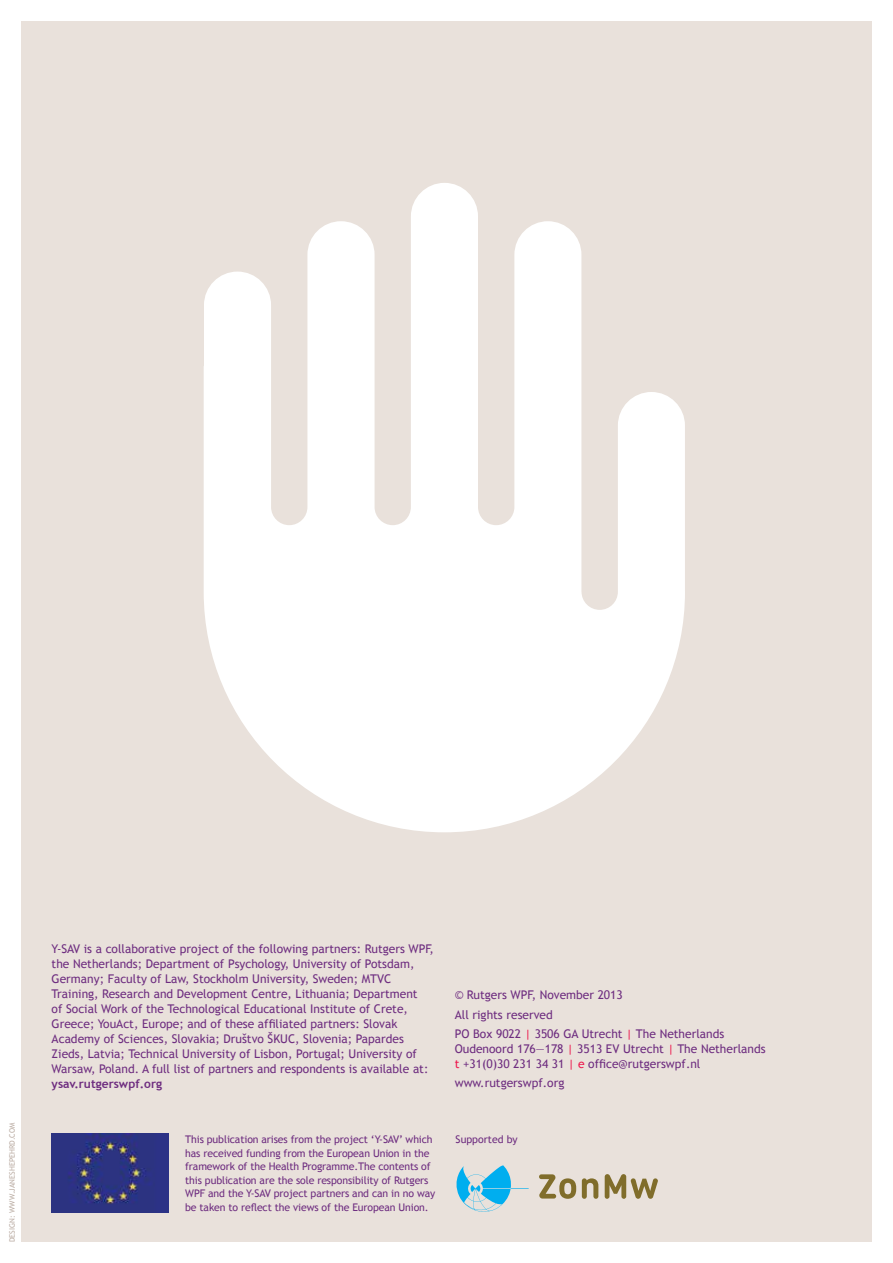
<style>
.page{position:relative;width:893px;height:1263px;background:#fff}
.page>*{position:absolute;margin:0;border:0;box-sizing:border-box;transform-origin:0 0}
.t1{font:12px/15px "Trebuchet MS";color:#6e2d80}
.t2{font:700 12px "Trebuchet MS";color:#6e2d80}
.t3{font:10.5px/13.5px "Trebuchet MS";letter-spacing:-.01em;color:#6e2d80}
.t4{font:7.5px "Trebuchet MS";color:#bcaea5}
.s1{color:#ed174c}
</style>
<div class="page">
<div style="left:21px;top:21px;width:850px;height:1221px;background:#e9e1db"></div>
<img style="left:51px;top:1134px;width:117px;height:78px">
<svg style="left:539px;top:1174px;width:37px;height:25px"></svg>
<svg style="left:605px;top:1174px;width:53px;height:25px"></svg>
<svg style="left:582px;top:1178px;width:16px;height:21px"></svg>
<svg style="left:456px;top:1165px;width:73px;height:47px"></svg>
<svg style="left:204px;top:183px;width:481px;height:649px;fill:#fff"></svg>
<p class="t4" style="left:8px;top:1242px;width:121px;rotate:-90deg">Design: www.janeshepehrd.com</p>
<p class="t1" style="left:52px;top:941px;width:384px">Y-SAV is a collaborative project of the following partners: Rutgers WPF, the Netherlands; Department of Psychology, University of Potsdam, Germany; Faculty of Law, Stockholm University, Sweden; MTVC Training, Research and Development Centre, Lithuania; Department<br>of Social Work of the Technological Educational Institute of Crete, Greece; YouAct, Europe; and of these affiliated partners: Slovak Academy of Sciences, Slovakia; Društvo ŠKUC, Slovenia; Papardes Zieds, Latvia; Technical University of Lisbon, Portugal; University of Warsaw, Poland. A full list of partners and respondents is available at:</p>
<p class="t2" style="left:52px;top:1076px;width:112px">ysav.rutgerswpf.org</p>
<p class="t1" style="left:455px;top:986px;width:271px;line-height:19.2px">© Rutgers WPF, November 2013<br>All rights reserved<br>PO Box 9022 <span class="s1">|</span> 3506 GA Utrecht <span class="s1">|</span> The Netherlands</p>
<p class="t1" style="left:455px;top:1041px;width:312px">Oudenoord 176―178 <span class="s1">|</span> 3513 EV Utrecht <span class="s1">|</span> The Netherlands <span class="s1">t</span> +31(0)30 231 34 31 <span class="s1">| e</span> office@rutgerswpf.nl</p>
<p class="t1" style="left:455px;top:1076px;width:111px">www.rutgerswpf.org</p>
<p class="t3" style="left:185px;top:1133px;width:252px">This publication arises from the project ‘Y-SAV’ which has received funding from the European Union in the framework of the Health Programme.The contents of this publication are the sole responsibility of Rutgers WPF and the Y-SAV project partners and can in no way be taken to reflect the views of the European Union.</p>
<p class="t3" style="left:456px;top:1133px;width:64px">Supported by</p>
</div>
